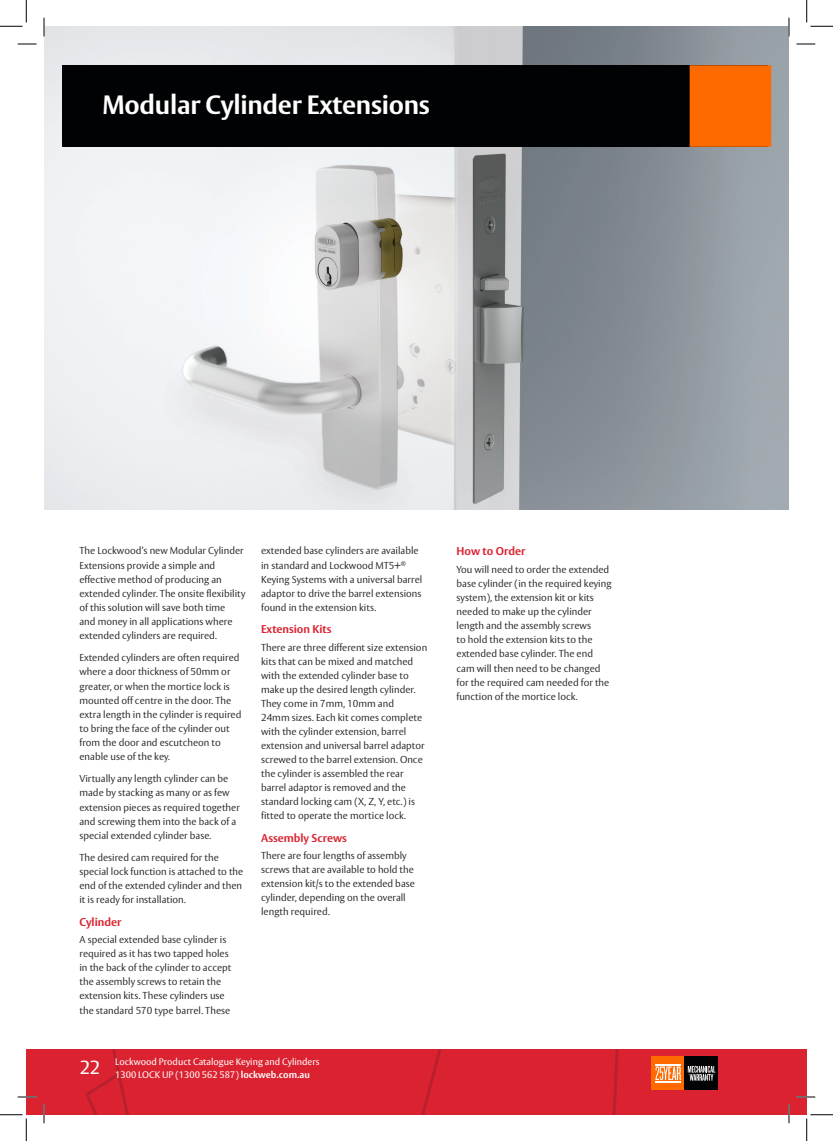
<style>
.page{position:relative;width:833px;height:1141px;background:#fff}
.page>*{position:absolute;margin:0;border:0;box-sizing:border-box;transform-origin:0 0}
.Cover_Head1{font:700 26.25px "ASSA Vesta";letter-spacing:-.01em;color:#fff}
.t1{font:18.75px "ASSA Vesta";color:#fff}
.Body_H1_Red{font:700 11.25px "ASSA Vesta";color:#db2230}
.Body{font:300 10px/14px "ASSA Vesta";color:#231f20}
.t2{font:9.38px/12.5px "ASSA Vesta";color:#fff}
.s1{font-weight:700}
</style>
<div class="page">
<div style="left:26px;top:1049px;width:761px;height:65px;background:#db2230"></div>
<svg style="left:91px;top:1049px;width:31px;height:28px"></svg>
<div style="left:651px;top:1056px;width:33px;height:33px;background:#ff6a00"></div>
<div style="left:684px;top:1056px;width:33px;height:33px;background:#010203"></div>
<svg style="left:687px;top:1065px;width:28px;height:15px"></svg>
<svg style="left:655px;top:1064px;width:25px;height:15px"></svg>
<hr style="left:655px;top:1080px;width:25px;height:2px;background:#fff">
<hr style="left:806px;top:65px;width:1px;height:82px;background:#010203">
<img style="left:44px;top:26px;width:744px;height:483px">
<div style="left:62px;top:65px;width:705px;height:82px;background:#010203"></div>
<div style="left:689px;top:65px;width:81px;height:82px;background:#ff6a00"></div>
<svg style="left:18px;top:43px;width:18px;height:2px"></svg>
<svg style="left:796px;top:43px;width:18px;height:2px"></svg>
<svg style="left:18px;top:1096px;width:18px;height:1px"></svg>
<svg style="left:43px;top:18px;width:2px;height:18px"></svg>
<svg style="left:43px;top:1104px;width:2px;height:19px"></svg>
<svg style="left:787px;top:18px;width:2px;height:18px"></svg>
<svg style="left:0;top:0;width:27px;height:27px"></svg>
<svg style="left:0;top:1114px;width:27px;height:26px"></svg>
<svg style="left:806px;top:0;width:26px;height:27px"></svg>
<svg style="left:787px;top:1049px;width:45px;height:91px"></svg>
<p class="Cover_Head1" style="left:102px;top:88px;width:329px">Modular Cylinder Extensions</p>
<p class="Body" style="left:79px;top:544px;width:167px">The Lockwood’s new Modular Cylinder Extensions provide a simple and effective method of producing an extended cylinder. The onsite flexibility of this solution will save both time<br>and money in all applications where extended cylinders are required.</p>
<p class="Body" style="left:79px;top:651px;width:163px">Extended cylinders are often required where a door thickness of 50mm or greater, or when the mortice lock is mounted off centre in the door. The extra length in the cylinder is required to bring the face of the cylinder out from the door and escutcheon to enable use of the key.</p>
<p class="Body" style="left:79px;top:772px;width:162px">Virtually any length cylinder can be made by stacking as many or as few extension pieces as required together and screwing them into the back of a special extended cylinder base.</p>
<p class="Body" style="left:79px;top:851px;width:165px">The desired cam required for the special lock function is attached to the end of the extended cylinder and then it is ready for installation.</p>
<p class="Body_H1_Red" style="left:79px;top:914px;width:44px">Cylinder</p>
<p class="Body" style="left:79px;top:933px;width:153px">A special extended base cylinder is required as it has two tapped holes in the back of the cylinder to accept the assembly screws to retain the extension kits. These cylinders use the standard 570 type barrel. These</p>
<p class="Body" style="left:261px;top:544px;width:162px">extended base cylinders are available in standard and Lockwood MT5+<sup>® </sup>Keying Systems with a universal barrel adaptor to drive the barrel extensions found in the extension kits.</p>
<p class="Body_H1_Red" style="left:261px;top:622px;width:72px">Extension Kits</p>
<p class="Body" style="left:261px;top:640px;width:167px">There are three different size extension kits that can be mixed and matched with the extended cylinder base to make up the desired length cylinder.<br>They come in 7mm, 10mm and<br>24mm sizes. Each kit comes complete with the cylinder extension, barrel extension and universal barrel adaptor screwed to the barrel extension. Once the cylinder is assembled the rear barrel adaptor is removed and the standard locking cam (X, Z, Y, etc.) is fitted to operate the mortice lock.</p>
<p class="Body_H1_Red" style="left:261px;top:830px;width:87px">Assembly Screws</p>
<p class="Body" style="left:261px;top:849px;width:155px">There are four lengths of assembly screws that are available to hold the extension kit/s to the extended base cylinder, depending on the overall length required.</p>
<h2 class="t1" style="left:80px;top:1055px;width:22px">22</h2>
<p class="t2" style="left:115px;top:1056px;width:206px">Lockwood Product Catalogue Keying and Cylinders<br>1300 LOCK UP (1300 562 587) <span class="s1">lockweb.com.au</span></p>
<p class="Body_H1_Red" style="left:456px;top:544px;width:70px">How to Order</p>
<p class="Body" style="left:456px;top:563px;width:156px">You will need to order the extended base cylinder (in the required keying system), the extension kit or kits needed to make up the cylinder length and the assembly screws<br>to hold the extension kits to the extended base cylinder. The end cam will then need to be changed for the required cam needed for the function of the mortice lock.</p>
</div>
